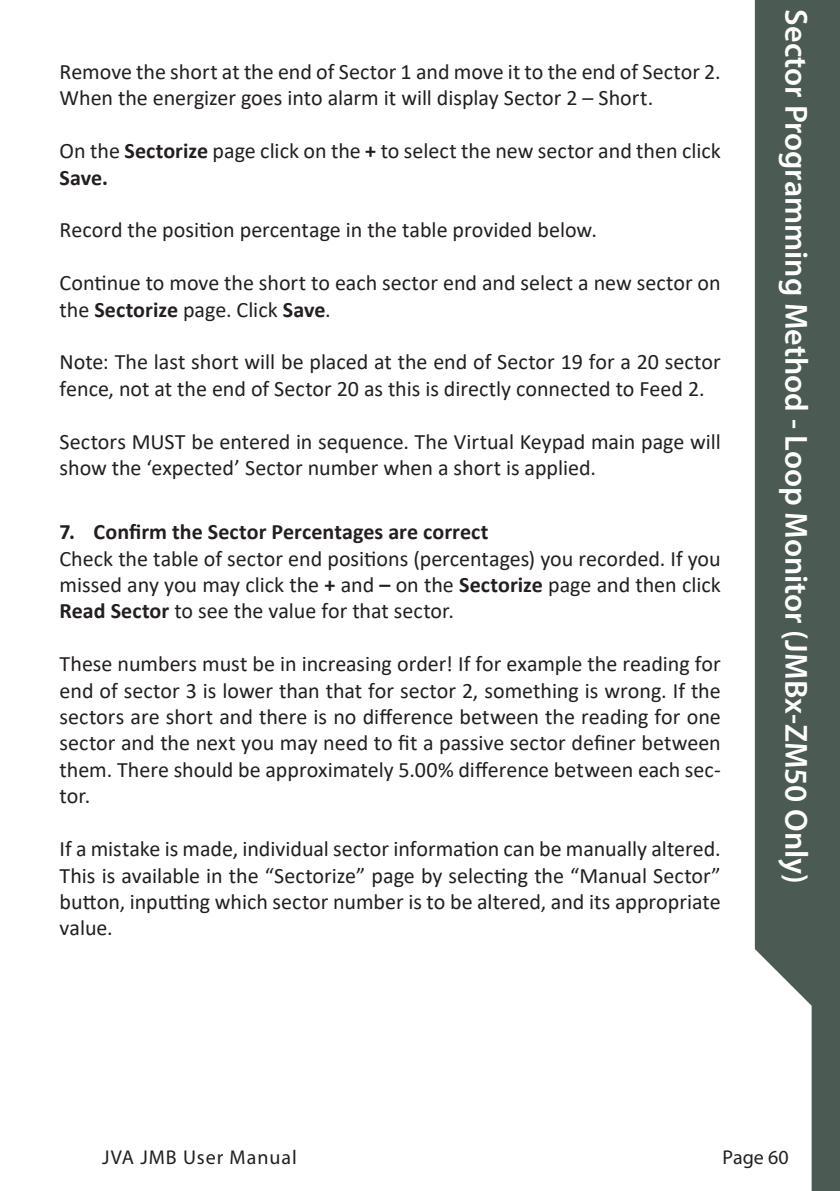
<style>
.page{position:relative;width:840px;height:1191px;background:#fff}
.page>*{position:absolute;margin:0;border:0;box-sizing:border-box;transform-origin:0 0}
.t1{font:600 32px "Myriad Pro";color:#fff}
.JVA_Basic_Paragraph{font:22px/26.4px "Calibri";color:#231f20}
.t2{font:700 22px "Calibri";letter-spacing:.005em;color:#231f20}
.t3{font:20px "Myriad Pro";letter-spacing:.05em;color:#231f20}
.s1{font-weight:700}
</style>
<div class="page">
<svg style="left:754px;top:0;width:85px;height:1191px;background:#69756f"></svg>
<p class="JVA_Basic_Paragraph" style="left:60px;top:58px;width:662px">Remove the short at the end of Sector 1 and move it to the end of Sector 2.<br>When the energizer goes into alarm it will display Sector 2 – Short.</p>
<p class="JVA_Basic_Paragraph" style="left:60px;top:137px;width:662px">On the <span class="s1">Sectorize</span> page click on the <span class="s1">+</span> to select the new sector and then click<br><span class="s1">Save.</span></p>
<p class="JVA_Basic_Paragraph" style="left:60px;top:216px;width:538px">Record the position percentage in the table provided below.</p>
<p class="JVA_Basic_Paragraph" style="left:60px;top:269px;width:662px">Continue to move the short to each sector end and select a new sector on the <span class="s1">Sectorize</span> page. Click <span class="s1">Save</span>.</p>
<p class="JVA_Basic_Paragraph" style="left:60px;top:348px;width:662px">Note: The last short will be placed at the end of Sector 19 for a 20 sector fence, not at the end of Sector 20 as this is directly connected to Feed 2.</p>
<p class="JVA_Basic_Paragraph" style="left:60px;top:427px;width:662px">Sectors MUST be entered in sequence. The Virtual Keypad main page will show the ‘expected’ Sector number when a short is applied.</p>
<p class="t2" style="left:60px;top:516px;width:430px">7. Confirm the Sector Percentages are correct</p>
<p class="JVA_Basic_Paragraph" style="left:60px;top:544px;width:662px;text-align:justify">Check the table of sector end positions (percentages) you recorded. If you missed any you may click the <span class="s1">+</span> and <span class="s1">–</span> on the <span class="s1">Sectorize</span> page and then click <span class="s1">Read Sector</span> to see the value for that sector.</p>
<p class="JVA_Basic_Paragraph" style="left:60px;top:650px;width:662px;text-align:justify">These numbers must be in increasing order! If for example the reading for end of sector 3 is lower than that for sector 2, something is wrong. If the sectors are short and there is no difference between the reading for one sector and the next you may need to fit a passive sector definer between them. There should be approximately 5.00% difference between each sec&shy;tor.</p>
<p class="JVA_Basic_Paragraph" style="left:60px;top:835px;width:662px;text-align:justify">If a mistake is made, individual sector information can be manually altered.<br>This is available in the “Sectorize” page by selecting the “Manual Sector” button, inputting which sector number is to be altered, and its appropriate value.</p>
<h1 class="t1" style="left:816px;top:9px;width:876px;rotate:90deg">Sector Programming Method - Loop Monitor (JMBx-ZM50 Only)</h1>
<p class="t3" style="left:102px;top:1145px;width:196px">JVA JMB User Manual</p>
<p class="t3" style="left:722px;top:1145px;width:68px">Page 60</p>
</div>
